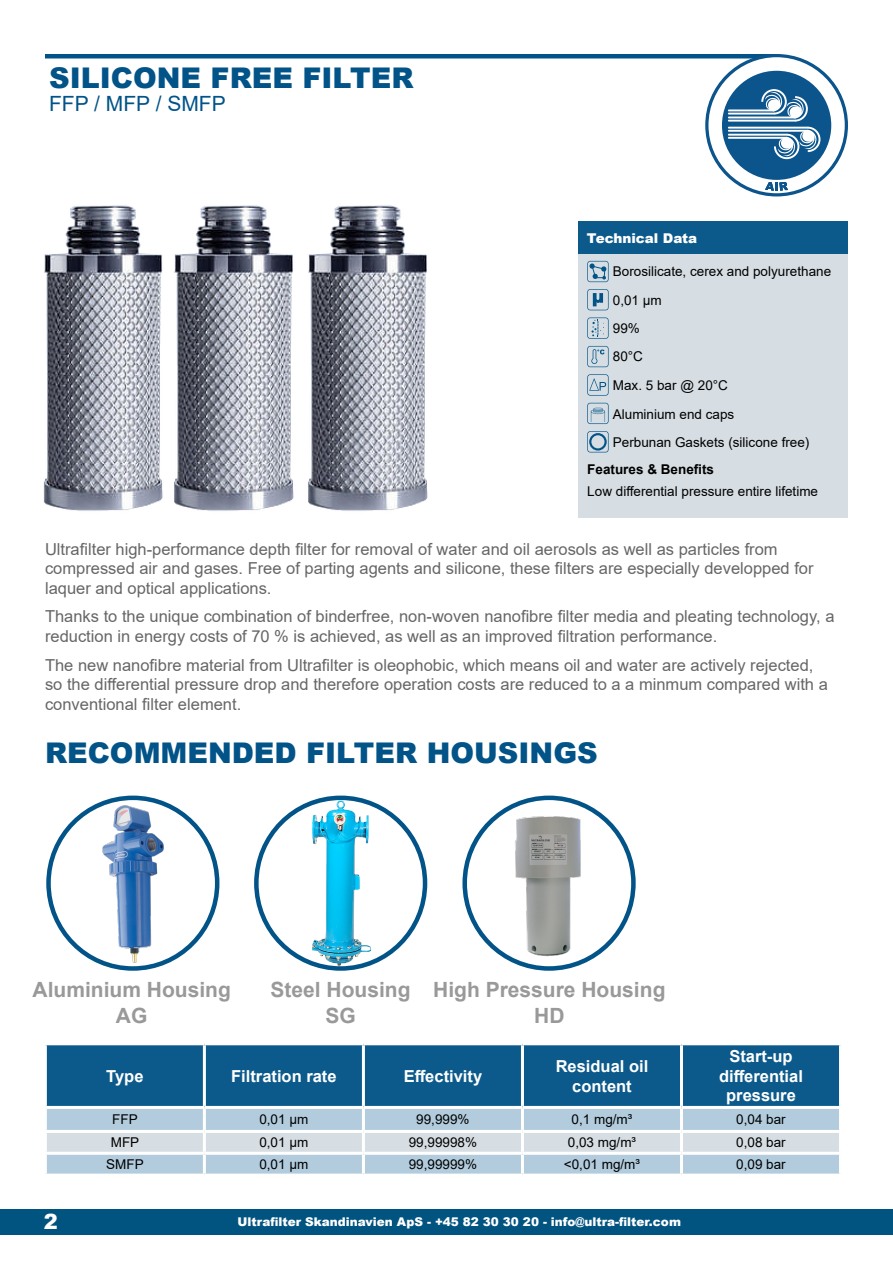
<style>
.page{position:relative;width:893px;height:1263px;background:#fff}
.page>*{position:absolute;margin:0;border:0;box-sizing:border-box;transform-origin:0 0}
.Rec_Housing{font:900 28.5px "Arial";color:#015388}
.Overskriften{font:900 28.5px "Arial";color:#015388}
.t1{font:700 21px "Arial";color:#999}
.Underoverskrift{font:21px "Arial";color:#015388}
.t2{font:900 21px "Arial";color:#fff}
.Afsnitsformat_1{font:16.5px/19.8px "Arial";color:#666}
.Tab_Head_Text{font:700 16.5px/19.8px "Arial";color:#fff;text-align:center}
.Tabel_tekst{font:13.5px "Arial";color:#000001}
.Tabel_tekst-2{font:700 13.5px "Arial";color:#000001}
.t3{font:900 13.5px "Arial";color:#fff}
.t4{font:900 12px "Arial";color:#fff}
</style>
<div class="page">
<div style="left:45px;top:54px;width:732px;height:5px;background:#015388"></div>
<svg style="left:705px;top:54px;width:143px;height:142px"></svg>
<div style="left:578px;top:221px;width:270px;height:297px;background:#d6dee3"></div>
<div style="left:578px;top:221px;width:270px;height:33px;background:#0c5a8b"></div>
<div style="left:0;top:1209px;width:893px;height:25px;background:#015380"></div>
<img style="left:43px;top:205px;width:100px;height:306px">
<img style="left:143px;top:205px;width:135px;height:306px">
<img style="left:278px;top:205px;width:150px;height:306px">
<svg style="left:587px;top:289px;width:22px;height:21px"></svg>
<svg style="left:587px;top:261px;width:22px;height:21px"></svg>
<svg style="left:587px;top:317px;width:22px;height:22px"></svg>
<svg style="left:587px;top:346px;width:22px;height:21px"></svg>
<svg style="left:587px;top:431px;width:22px;height:21px"></svg>
<svg style="left:587px;top:374px;width:22px;height:22px"></svg>
<svg style="left:587px;top:403px;width:22px;height:21px"></svg>
<div style="left:47px;top:1045px;width:792px;height:61px;background:#0c5a8b"></div>
<div style="left:47px;top:1109px;width:792px;height:64px;background:#b2ccdd"></div>
<div style="left:47px;top:1133px;width:792px;height:19px;background:#d6dee3"></div>
<hr style="left:203px;top:1109px;width:3px;height:21px;background:#fff">
<hr style="left:362px;top:1109px;width:3px;height:21px;background:#fff">
<hr style="left:521px;top:1109px;width:3px;height:21px;background:#fff">
<hr style="left:680px;top:1109px;width:3px;height:21px;background:#fff">
<hr style="left:44px;top:1130px;width:160px;height:3px;background:#fff">
<hr style="left:204px;top:1130px;width:159px;height:3px;background:#fff">
<hr style="left:203px;top:1133px;width:3px;height:19px;background:#fff">
<hr style="left:363px;top:1130px;width:159px;height:3px;background:#fff">
<hr style="left:362px;top:1133px;width:3px;height:19px;background:#fff">
<hr style="left:522px;top:1130px;width:159px;height:3px;background:#fff">
<hr style="left:521px;top:1133px;width:3px;height:19px;background:#fff">
<hr style="left:681px;top:1130px;width:161px;height:3px;background:#fff">
<hr style="left:680px;top:1133px;width:3px;height:19px;background:#fff">
<hr style="left:44px;top:1152px;width:160px;height:3px;background:#fff">
<hr style="left:204px;top:1152px;width:159px;height:3px;background:#fff">
<hr style="left:203px;top:1155px;width:3px;height:18px;background:#fff">
<hr style="left:363px;top:1152px;width:159px;height:3px;background:#fff">
<hr style="left:362px;top:1155px;width:3px;height:18px;background:#fff">
<hr style="left:522px;top:1152px;width:159px;height:3px;background:#fff">
<hr style="left:521px;top:1155px;width:3px;height:18px;background:#fff">
<hr style="left:681px;top:1152px;width:161px;height:3px;background:#fff">
<hr style="left:680px;top:1155px;width:3px;height:18px;background:#fff">
<hr style="left:203px;top:1045px;width:3px;height:61px;background:#fff">
<hr style="left:362px;top:1045px;width:3px;height:61px;background:#fff">
<hr style="left:521px;top:1045px;width:3px;height:61px;background:#fff">
<hr style="left:680px;top:1045px;width:3px;height:61px;background:#fff">
<img style="left:97px;top:801px;width:71px;height:167px">
<div style="left:46px;top:795px;width:173px;height:176px;border:4px solid #015388;border-radius:50%"></div>
<img style="left:303px;top:800px;width:76px;height:168px">
<div style="left:254px;top:795px;width:173px;height:176px;border:4px solid #015388;border-radius:50%"></div>
<img style="left:507px;top:816px;width:78px;height:146px">
<div style="left:462px;top:795px;width:174px;height:176px;border:4px solid #015388;border-radius:50%"></div>
<p class="Overskriften" style="left:49px;top:57px;width:366px">SILICONE FREE FILTER</p>
<p class="Underoverskrift" style="left:49px;top:89px;width:178px">FFP / MFP / SMFP</p>
<p class="t3" style="left:587px;top:228px;width:112px">Technical Data</p>
<p class="Tabel_tekst" style="left:613px;top:262px;width:220px">Borosilicate, cerex and polyurethane</p>
<p class="Tabel_tekst" style="left:613px;top:291px;width:51px">0,01 µm</p>
<p class="Tabel_tekst" style="left:613px;top:319px;width:29px">99%</p>
<p class="Tabel_tekst" style="left:613px;top:347px;width:32px">80°C</p>
<p class="Tabel_tekst" style="left:613px;top:376px;width:117px">Max. 5 bar @ 20°C</p>
<p class="Tabel_tekst" style="left:613px;top:404px;width:123px">Aluminium end caps</p>
<p class="Tabel_tekst" style="left:613px;top:432px;width:198px">Perbunan Gaskets (silicone free)</p>
<p class="Tabel_tekst" style="left:587px;top:481px;width:232px">Low differential pressure entire lifetime</p>
<p class="Tabel_tekst-2" style="left:587px;top:460px;width:128px">Features &amp; Benefits</p>
<p class="Afsnitsformat_1" style="left:45px;top:539px;width:770px">Ultrafilter high-performance depth filter for removal of water and oil aerosols as well as particles from compressed air and gases. Free of parting agents and silicone, these filters are especially developped for laquer and optical applications.</p>
<p class="Afsnitsformat_1" style="left:45px;top:607px;width:791px">Thanks to the unique combination of binderfree, non-woven nanofibre filter media and pleating technology, a reduction in energy costs of 70 % is achieved, as well as an improved filtration performance.</p>
<p class="Afsnitsformat_1" style="left:45px;top:655px;width:784px">The new nanofibre material from Ultrafilter is oleophobic, which means oil and water are actively rejected, so the differential pressure drop and therefore operation costs are reduced to a a minmum compared with a conventional filter element.</p>
<p class="Rec_Housing" style="left:45px;top:732px;width:554px">RECOMMENDED FILTER HOUSINGS</p>
<p class="t1" style="left:33px;top:975px;width:200px">Aluminium Housing</p>
<p class="t1" style="left:116px;top:1000px;width:33px">AG</p>
<p class="t1" style="left:271px;top:975px;width:142px">Steel Housing</p>
<p class="t1" style="left:325px;top:1000px;width:32px">SG</p>
<p class="t1" style="left:433px;top:975px;width:234px">High Pressure Housing</p>
<p class="t1" style="left:534px;top:1000px;width:32px">HD</p>
<p class="Tab_Head_Text" style="left:106px;top:1066px;width:39px">Type</p>
<p class="Tab_Head_Text" style="left:231px;top:1066px;width:107px">Filtration rate</p>
<p class="Tab_Head_Text" style="left:404px;top:1066px;width:80px">Effectivity</p>
<p class="Tab_Head_Text" style="left:556px;top:1056px;width:94px">Residual oil content</p>
<p class="Tab_Head_Text" style="left:719px;top:1046px;width:85px">Start-up differential pressure</p>
<p class="Tabel_tekst" style="left:112px;top:1110px;width:27px">FFP</p>
<p class="Tabel_tekst" style="left:259px;top:1110px;width:51px">0,01 µm</p>
<p class="Tabel_tekst" style="left:416px;top:1110px;width:55px">99,999%</p>
<p class="Tabel_tekst" style="left:572px;top:1110px;width:62px">0,1 mg/m³</p>
<p class="Tabel_tekst" style="left:736px;top:1110px;width:51px">0,04 bar</p>
<p class="Tabel_tekst" style="left:111px;top:1133px;width:30px">MFP</p>
<p class="Tabel_tekst" style="left:259px;top:1133px;width:51px">0,01 µm</p>
<p class="Tabel_tekst" style="left:409px;top:1133px;width:70px">99,99998%</p>
<p class="Tabel_tekst" style="left:568px;top:1133px;width:70px">0,03 mg/m³</p>
<p class="Tabel_tekst" style="left:736px;top:1133px;width:51px">0,08 bar</p>
<p class="Tabel_tekst" style="left:106px;top:1155px;width:39px">SMFP</p>
<p class="Tabel_tekst" style="left:259px;top:1155px;width:51px">0,01 µm</p>
<p class="Tabel_tekst" style="left:409px;top:1155px;width:70px">99,99999%</p>
<p class="Tabel_tekst" style="left:564px;top:1155px;width:78px">&lt;0,01 mg/m³</p>
<p class="Tabel_tekst" style="left:736px;top:1155px;width:51px">0,09 bar</p>
<p class="t2" style="left:44px;top:1206px;width:16px">2</p>
<p class="t4" style="left:237px;top:1213px;width:445px">Ultrafilter Skandinavien ApS - +45 82 30 30 20 - info@ultra-filter.com</p>
</div>
